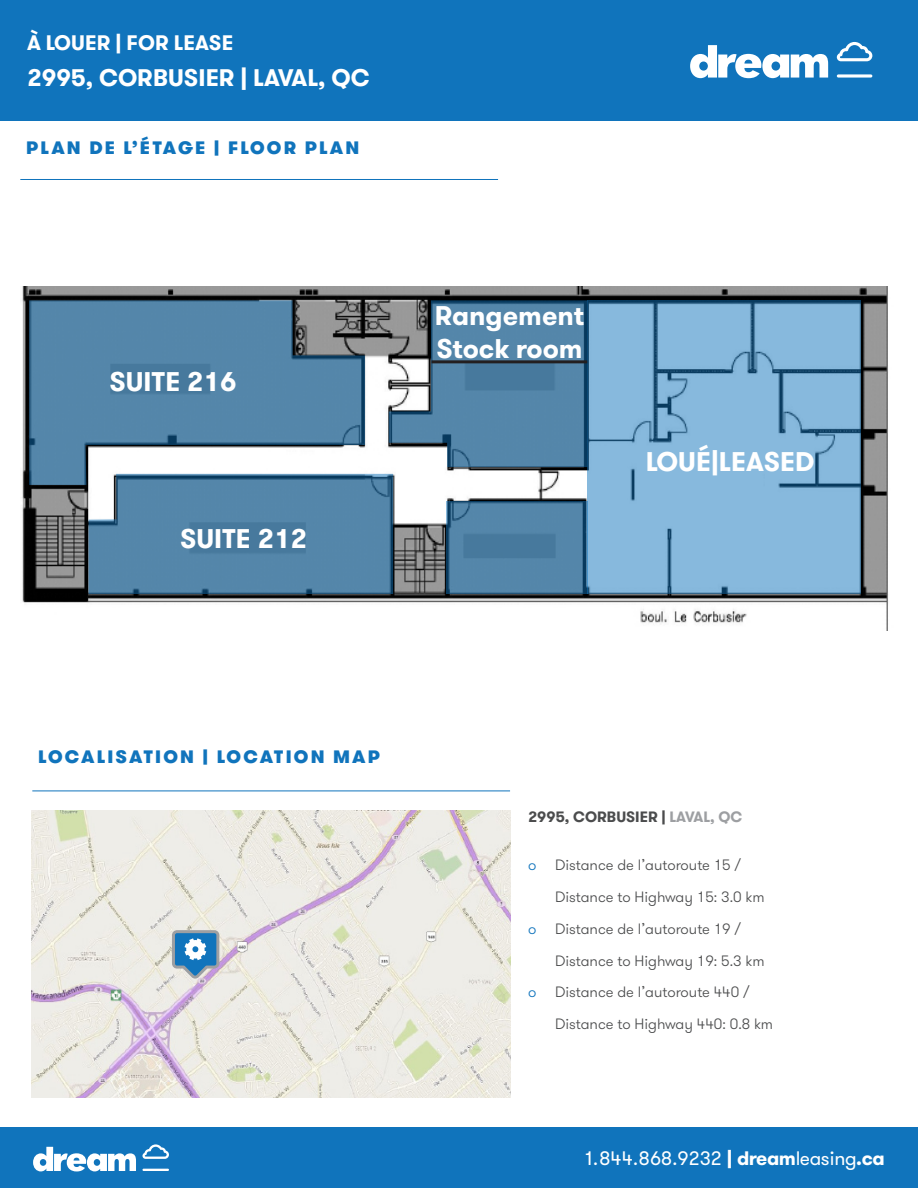
<style>
.page{position:relative;width:918px;height:1188px;background:#fff}
.page>*{position:absolute;margin:0;border:0;box-sizing:border-box;transform-origin:0 0}
.t1{font:700 27px "GT Walsheim Office";color:#fff}
.t2{font:700 24px "GT Walsheim Office";color:#fff}
.t3{font:700 21px "GT Walsheim Office";color:#fff}
.t4{font:19.5px "GT Walsheim Office";letter-spacing:-.02em;color:#fff}
.Titles{font:900 18px "GT Walsheim Office";letter-spacing:.12em;color:#1074bc}
.List_Style_1{font:300 15px "GT Walsheim Office";color:#4b4c4d}
.List_Style_1-2{font:700 15px "GT Walsheim Office";color:#4b4c4d}
.s1{color:#9d9fa2}
.s2{color:#1074bc}
.s3{font-weight:700}
</style>
<div class="page">
<div style="left:0;top:1128px;width:918px;height:60px;background:#1074bc"></div>
<div style="left:0;top:0;width:918px;height:120px;background:#1074bc"></div>
<svg style="left:690px;top:45px;width:138px;height:33px"></svg>
<svg style="left:837px;top:74px;width:35px;height:4px"></svg>
<svg style="left:837px;top:42px;width:35px;height:19px"></svg>
<svg style="left:33px;top:1147px;width:103px;height:24px"></svg>
<hr style="left:142px;top:1169px;width:27px;height:2px;background:#fff">
<svg style="left:142px;top:1144px;width:27px;height:15px"></svg>
<img style="left:22px;top:287px;width:866px;height:344px">
<hr style="left:20px;top:179px;width:478px;height:1px;background:#1074bc">
<img style="left:32px;top:811px;width:479px;height:287px">
<svg style="left:172px;top:930px;width:47px;height:49px;background:#6e9ec4"></svg>
<hr style="left:32px;top:791px;width:478px;height:1px;background:#1074bc">
<svg style="left:29px;top:300px;width:336px;height:185px;background:#658da9"></svg>
<svg style="left:389px;top:300px;width:199px;height:167px;background:#5f87a4"></svg>
<svg style="left:446px;top:501px;width:142px;height:93px;background:#4c7ea2"></svg>
<svg style="left:89px;top:474px;width:304px;height:120px;background:#5484a7"></svg>
<svg style="left:588px;top:300px;width:273px;height:294px;background:#7fb1d5"></svg>
<hr style="left:431px;top:360px;width:156px;height:3px;background:#231f20">
<h3 class="t3" style="left:27px;top:29px;width:208px">À LOUER | FOR LEASE</h3>
<h2 class="t2" style="left:27px;top:62px;width:344px">2995, CORBUSIER | LAVAL, QC</h2>
<p class="Titles" style="left:26px;top:136px;width:335px">PLAN DE L’ÉTAGE | FLOOR PLAN</p>
<p class="t1" style="left:109px;top:364px;width:129px">SUITE 216</p>
<p class="t1" style="left:180px;top:521px;width:129px">SUITE 212</p>
<p class="t1" style="left:435px;top:298px;width:151px">Rangement</p>
<p class="t1" style="left:436px;top:331px;width:148px">Stock room</p>
<p class="t1" style="left:646px;top:444px;width:170px">LOUÉ|LEASED</p>
<p class="Titles" style="left:38px;top:745px;width:343px">LOCALISATION | LOCATION MAP</p>
<p class="List_Style_1-2" style="left:528px;top:807px;width:216px">2995, CORBUSIER | <span class="s1">LAVAL, QC</span></p>
<p class="List_Style_1" style="left:528px;top:855px;width:214px"><span class="s2">o</span> Distance de l’autoroute 15 /</p>
<p class="List_Style_1" style="left:555px;top:887px;width:211px">Distance to Highway 15: 3.0 km</p>
<p class="List_Style_1" style="left:528px;top:919px;width:214px"><span class="s2">o</span> Distance de l’autoroute 19 /</p>
<p class="List_Style_1" style="left:555px;top:951px;width:211px">Distance to Highway 19: 5.3 km</p>
<p class="List_Style_1" style="left:528px;top:983px;width:223px"><span class="s2">o</span> Distance de l’autoroute 440 /</p>
<p class="List_Style_1" style="left:555px;top:1014px;width:220px">Distance to Highway 440: 0.8 km</p>
<h3 class="t4" style="left:584px;top:1146px;width:303px">1.844.868.9232 <span class="s3">| dream</span>leasing<span class="s3">.ca</span></h3>
</div>
